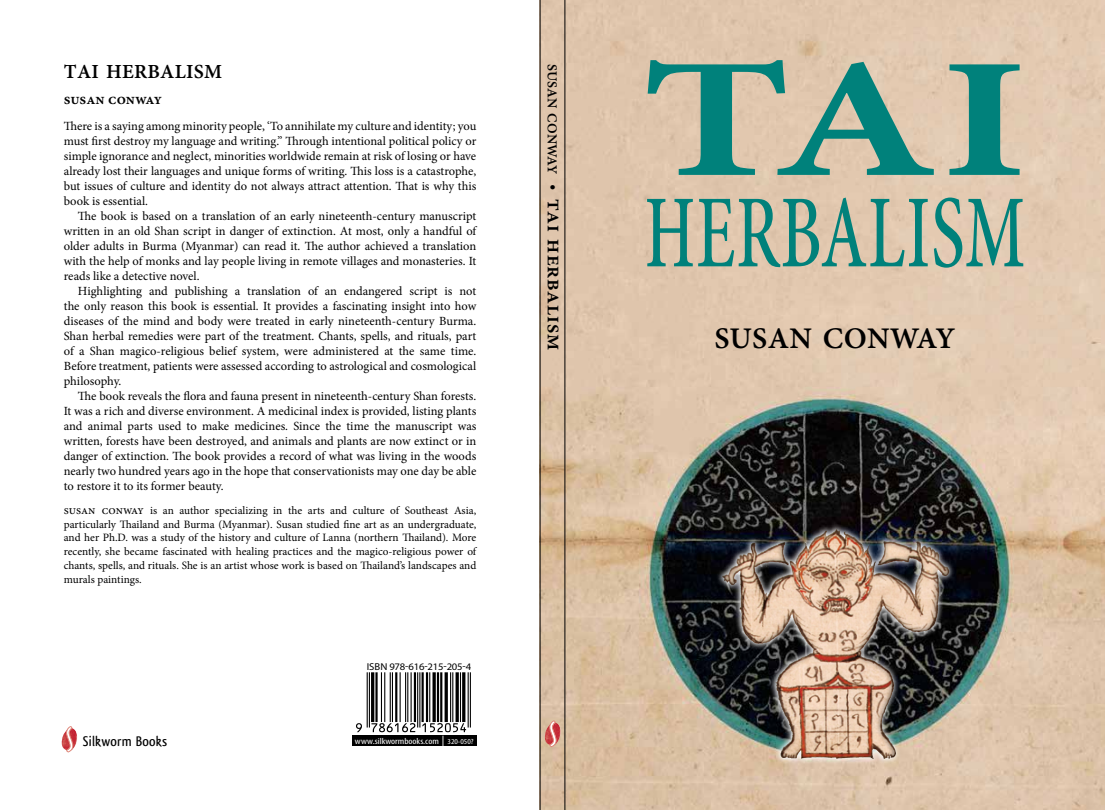
<style>
.page{position:relative;width:1105px;height:810px;background:#fff}
.page>*{position:absolute;margin:0;border:0;box-sizing:border-box;transform-origin:0 0}
.t1{font:700 170px "Minion Pro";color:#00817b;scale:1.38 1}
.t2{font:500 condensed 105px "Minion Pro";letter-spacing:.01em;color:#00817b;scale:.73 1}
.t3{font:30px "Minion Pro Semibold Capt";letter-spacing:.01em;color:#000}
.t4{font:20px "Minion Pro Semibold Capt";letter-spacing:.01em;color:#000}
.t5{font:16.25px "Minion Pro Bold Capt";letter-spacing:.05em;color:#000;scale:1.1 1}
.t6{font:15px "Minion Pro Semibold Capt";color:#000}
.t7{font:500 14.62px "Qlassik";letter-spacing:.02em;color:#000}
.t8{font:12.5px/15px "Minion Pro";color:#000;text-align:justify}
.t9{font:11.25px/13.8px "Minion Pro";color:#000;text-align:justify}
.t10{font:10px "Myriad Pro";letter-spacing:-.02em;color:#000;scale:1.07 1}
.t11{font:condensed 8.75px "Myriad Pro";color:#fff;scale:1.2 1}
.s1{font-size:12.5px}
.s2{font-size:14.88px}
.s3{font-size:7.5px}
.s4{font-family:"Minion Pro Semibold Capt";font-size:13.75px}
.s5{font-family:"Minion Pro";font-weight:600}
</style>
<div class="page">
<img style="left:565px;top:0;width:540px;height:810px">
<div style="left:690px;top:524px;width:298px;height:255px;background:#000;opacity:.75"></div>
<img style="left:62px;top:728px;width:15px;height:22px">
<svg style="left:66px;top:726px;width:7px;height:27px"></svg>
<svg style="left:540px;top:0;width:25px;height:810px;background:#c0a78f"></svg>
<div style="left:352px;top:736px;width:124px;height:10px;background:#000"></div>
<svg style="left:356px;top:672px;width:115px;height:60px"></svg>
<h3 class="t4" style="left:64px;top:58px;width:160px">TAI HERBALISM</h3>
<p class="t6" style="left:64px;top:89px;width:100px">susan conway</p>
<p class="t8" style="left:64px;top:118px;width:414px">There is a saying among minority people, ‘To annihilate my culture and identity; you must first destroy my language and writing.” Through intentional political policy or simple ignorance and neglect, minorities worldwide remain at risk of losing or have already lost their languages and unique forms of writing. This loss is a catastrophe, but issues of culture and identity do not always attract attention. That is why this book is essential.</p>
<p class="t8" style="left:64px;top:208px;width:414px;text-indent:14px">The book is based on a translation of an early nineteenth-century manuscript written in an old Shan script in danger of extinction. At most, only a handful of older adults in Burma (Myanmar) can read it. The author achieved a translation with the help of monks and lay people living in remote villages and monasteries. It reads like a detective novel.</p>
<p class="t8" style="left:64px;top:283px;width:414px;text-indent:14px">Highlighting and publishing a translation of an endangered script is not the only reason this book is essential. It provides a fascinating insight into how diseases of the mind and body were treated in early nineteenth-century Burma.<br>Shan herbal remedies were part of the treatment. Chants, spells, and rituals, part of a Shan magico-religious belief system, were administered at the same time.<br>Before treatment, patients were assessed according to astrological and cosmological philosophy.</p>
<p class="t8" style="left:64px;top:388px;width:414px;text-indent:14px">The book reveals the flora and fauna present in nineteenth-century Shan forests.<br>It was a rich and diverse environment. A medicinal index is provided, listing plants and animal parts used to make medicines. Since the time the manuscript was written, forests have been destroyed, and animals and plants are now extinct or in danger of extinction. The book provides a record of what was living in the woods nearly two hundred years ago in the hope that conservationists may one day be able to restore it to its former beauty.</p>
<p class="t9" style="left:64px;top:504px;width:414px"><span class="s1">susan conway</span> is an author specializing in the arts and culture of Southeast Asia, particularly Thailand and Burma (Myanmar). Susan studied fine art as an undergraduate, and her Ph.D. was a study of the history and culture of Lanna (northern Thailand). More recently, she became fascinated with healing practices and the magico-religious power of chants, spells, and rituals. She is an artist whose work is based on Thailand’s landscapes and murals paintings.</p>
<p class="t7" style="left:83px;top:733px;width:86px">Silkworm Books</p>
<p class="t10" style="left:367px;top:660px;width:99px">ISBN 978-616-215-205-4</p>
<p class="t11" style="left:355px;top:735px;width:100px">www.silkwormbooks.com <span class="s2">l</span> <span class="s3">320-050?</span></p>
<h3 class="t5" style="left:565px;top:64px;width:262px;rotate:90deg"><span class="s4">SUSAN CONWAY</span> <span class="s5">•</span> TAI HERBALISM</h3>
<h1 class="t1" style="left:641px;top:1px;width:283px">TAI</h1>
<h2 class="t2" style="left:645px;top:164px;width:523px">HERBALISM</h2>
<h3 class="t3" style="left:714px;top:317px;width:242px">SUSAN CONWAY</h3>
</div>
